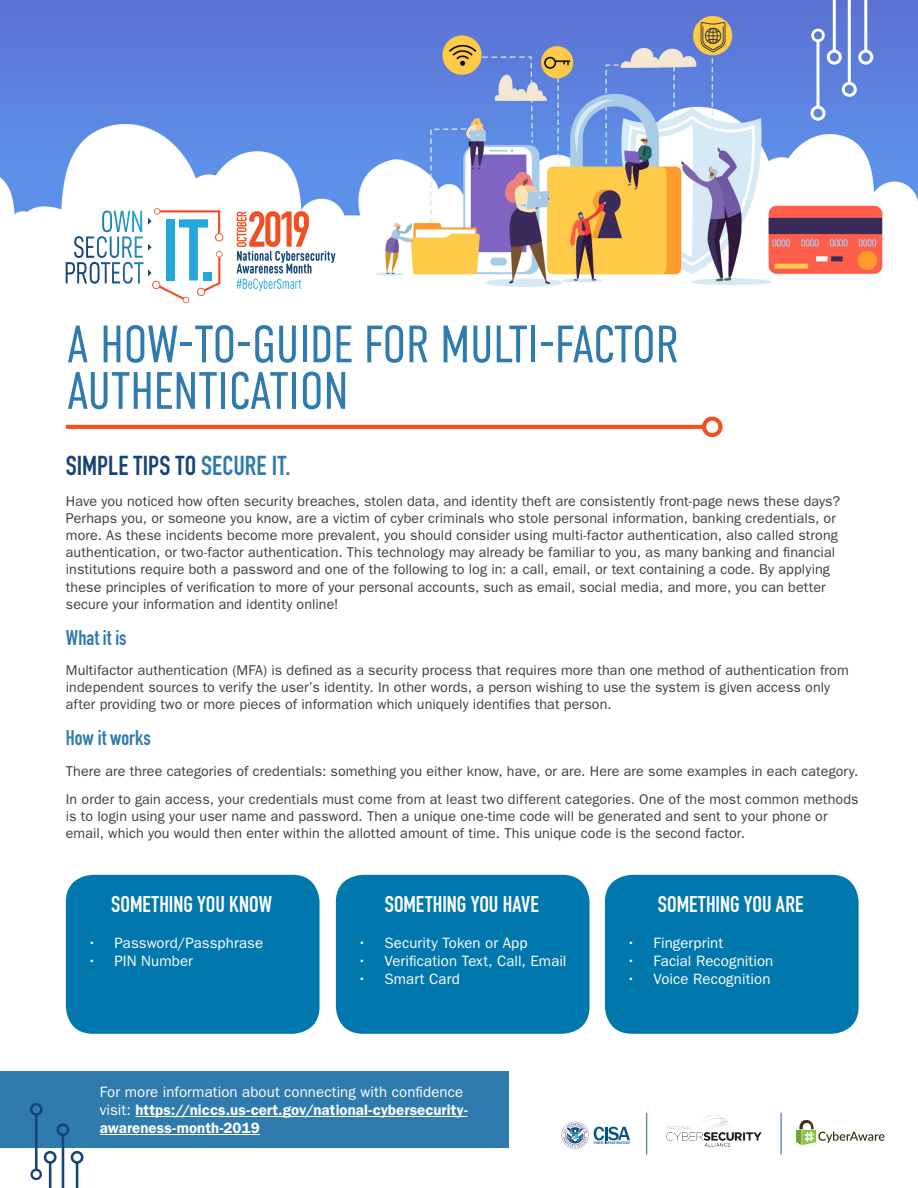
<style>
.page{position:relative;width:918px;height:1188px;background:#fff}
.page>*{position:absolute;margin:0;border:0;box-sizing:border-box;transform-origin:0 0}
.t1{font:300 52.5px/46.5px "DIN Condensed";letter-spacing:-.01em;color:#307bad}
.t2{font:700 27px "DIN Condensed";color:#184377}
.t3{font:700 22.5px "DIN Condensed";color:#fff}
.t4{font:700 21px "DIN Condensed";letter-spacing:.005em;color:#307bad}
.t5{font:15px "ITC Franklin Gothic Std";letter-spacing:.005em;color:#fff}
.t6{font:600 15px/18px "ITC Franklin Gothic Std";letter-spacing:.005em;color:#fff}
.t7{font:14.25px/17.1px "ITC Franklin Gothic Std";letter-spacing:.005em;color:#3e3e3f}
.s1{color:#307bad}
.s2{font-weight:400}
</style>
<div class="page">
<img style="left:0;top:0;width:918px;height:289px">
<svg style="left:66px;top:208px;width:157px;height:95px"></svg>
<svg style="left:237px;top:279px;width:64px;height:12px"></svg>
<svg style="left:237px;top:211px;width:98px;height:62px"></svg>
<div style="left:827px;top:50px;width:15px;height:15px;border:3px solid #fff;border-radius:50%"></div>
<hr style="left:817px;top:41px;width:3px;height:66px;background:#fff">
<div style="left:811px;top:29px;width:14px;height:13px;border:3px solid #fff;border-radius:50%"></div>
<div style="left:811px;top:106px;width:15px;height:15px;border:3px solid #fff;border-radius:50%"></div>
<div style="left:842px;top:82px;width:15px;height:15px;border:3px solid #fff;border-radius:50%"></div>
<div style="left:858px;top:50px;width:15px;height:15px;border:3px solid #fff;border-radius:50%"></div>
<hr style="left:833px;top:0;width:3px;height:51px;background:#fff">
<hr style="left:848px;top:0;width:3px;height:83px;background:#fff">
<hr style="left:864px;top:0;width:3px;height:51px;background:#fff">
<svg style="left:66px;top:425px;width:636px;height:4px;background:#f05528"></svg>
<div style="left:702px;top:417px;width:21px;height:20px;border:4px solid #f05123;border-radius:50%"></div>
<div style="left:66px;top:875px;width:254px;height:159px;background:#0078ad;border-radius:27px"></div>
<div style="left:605px;top:875px;width:254px;height:159px;background:#0078ad;border-radius:27px"></div>
<div style="left:336px;top:875px;width:254px;height:159px;background:#0078ad;border-radius:27px"></div>
<div style="left:0;top:1072px;width:509px;height:76px;background:#307bad"></div>
<hr style="left:135px;top:1116px;width:333px;height:1px;background:#fff">
<hr style="left:100px;top:1134px;width:160px;height:1px;background:#fff">
<hr style="left:49px;top:1162px;width:2px;height:26px;background:#184377">
<div style="left:44px;top:1151px;width:13px;height:13px;border:3px solid #184377;border-radius:50%"></div>
<hr style="left:35px;top:1114px;width:3px;height:56px;background:#184377">
<div style="left:30px;top:1169px;width:12px;height:11px;border:2px solid #184377;border-radius:50%"></div>
<div style="left:30px;top:1103px;width:13px;height:13px;border:3px solid #184377;border-radius:50%"></div>
<hr style="left:62px;top:1135px;width:2px;height:53px;background:#184377">
<div style="left:57px;top:1123px;width:12px;height:13px;border:3px solid #184377;border-radius:50%"></div>
<hr style="left:76px;top:1162px;width:2px;height:26px;background:#184377">
<div style="left:71px;top:1151px;width:13px;height:13px;border:3px solid #184377;border-radius:50%"></div>
<svg style="left:796px;top:1120px;width:89px;height:25px"></svg>
<svg style="left:561px;top:1121px;width:69px;height:28px"></svg>
<hr style="left:646px;top:1113px;width:1px;height:41px;background:#1a5aa7">
<hr style="left:781px;top:1113px;width:1px;height:41px;background:#1a5aa7">
<img style="left:666px;top:1115px;width:95px;height:32px">
<h1 class="t1" style="left:66px;top:321px;width:614px">A HOW-TO-GUIDE FOR MULTI-FACTOR<br>AUTHENTICATION</h1>
<h2 class="t2" style="left:66px;top:448px;width:226px">SIMPLE TIPS TO <span class="s1">SECURE IT.</span></h2>
<p class="t7" style="left:66px;top:493px;width:776px">Have you noticed how often security breaches, stolen data, and identity theft are consistently front-page news these days?<br>Perhaps you, or someone you know, are a victim of cyber criminals who stole personal information, banking credentials, or more. As these incidents become more prevalent, you should consider using multi-factor authentication, also called strong authentication, or two-factor authentication. This technology may already be familiar to you, as many banking and financial institutions require both a password and one of the following to log in: a call, email, or text containing a code. By applying these principles of verification to more of your personal accounts, such as email, social media, and more, you can better secure your information and identity online!</p>
<h3 class="t4" style="left:66px;top:623px;width:62px">What it is</h3>
<p class="t7" style="left:66px;top:662px;width:784px">Multifactor authentication (MFA) is defined as a security process that requires more than one method of authentication from independent sources to verify the user’s identity. In other words, a person wishing to use the system is given access only after providing two or more pieces of information which uniquely identifies that person.</p>
<h3 class="t4" style="left:66px;top:724px;width:87px">How it works</h3>
<p class="t7" style="left:66px;top:757px;width:794px;line-height:27.9px">There are three categories of credentials: something you either know, have, or are. Here are some examples in each category.<br>In order to gain access, your credentials must come from at least two different categories. One of the most common methods</p>
<p class="t7" style="left:66px;top:808px;width:763px">is to login using your user name and password. Then a unique one-time code will be generated and sent to your phone or email, which you would then enter within the allotted amount of time. This unique code is the second factor.</p>
<h3 class="t3" style="left:111px;top:889px;width:163px">SOMETHING YOU KNOW</h3>
<p class="t5" style="left:87px;top:935px;width:177px">• Password/Passphrase</p>
<p class="t5" style="left:87px;top:953px;width:107px">• PIN Number</p>
<h3 class="t3" style="left:385px;top:889px;width:156px">SOMETHING YOU HAVE</h3>
<p class="t5" style="left:357px;top:935px;width:172px">• Security Token or App</p>
<p class="t5" style="left:357px;top:953px;width:211px">• Verification Text, Call, Email</p>
<p class="t5" style="left:357px;top:971px;width:104px">• Smart Card</p>
<p class="t6" style="left:100px;top:1083px;width:369px"><span class="s2">For more information about connecting with confidence visit:</span> https://niccs.us-cert.gov/national-cybersecurity&shy;awareness-month-2019</p>
<h3 class="t3" style="left:658px;top:889px;width:147px">SOMETHING YOU ARE</h3>
<p class="t5" style="left:627px;top:935px;width:98px">• Fingerprint</p>
<p class="t5" style="left:627px;top:953px;width:148px">• Facial Recognition</p>
<p class="t5" style="left:627px;top:971px;width:145px">• Voice Recognition</p>
</div>
